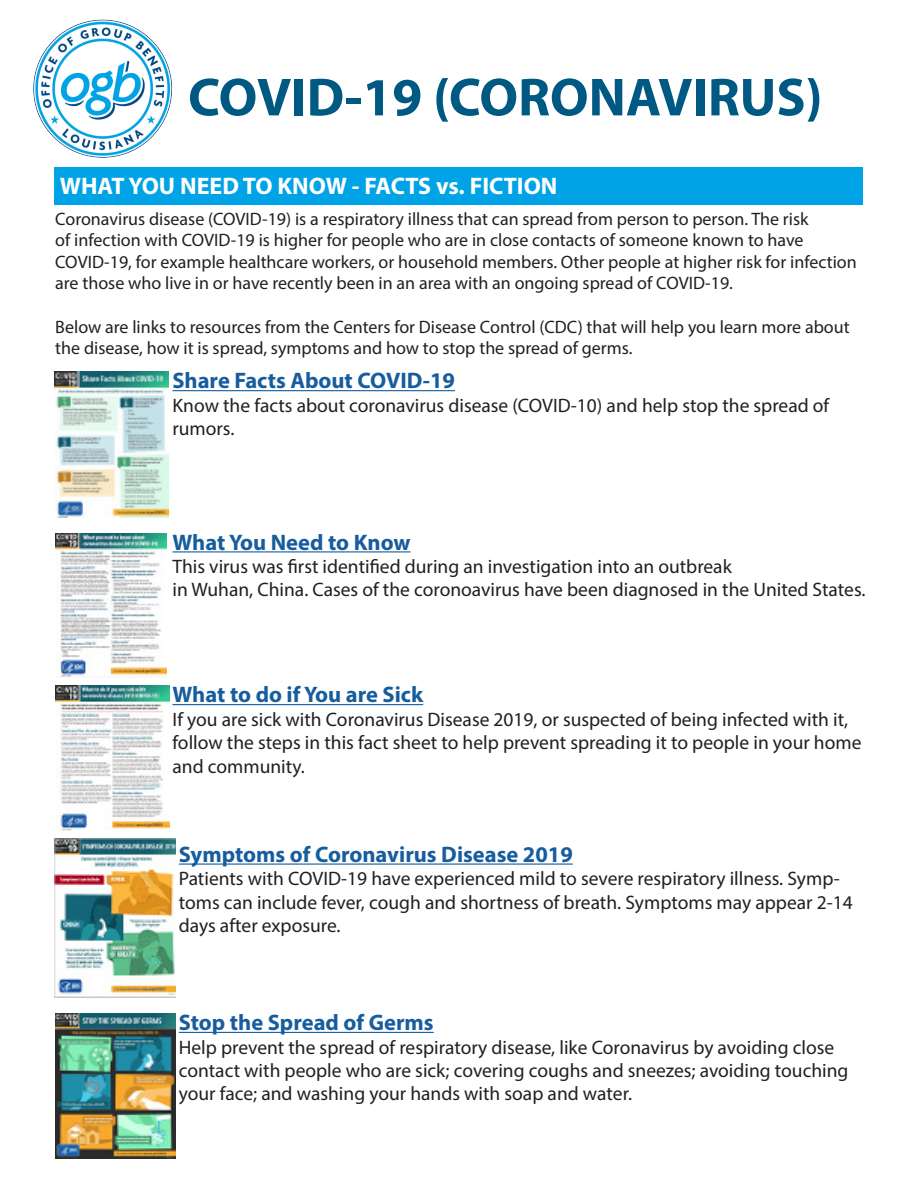
<style>
.page{position:relative;width:918px;height:1188px;background:#fff}
.page>*{position:absolute;margin:0;border:0;box-sizing:border-box;transform-origin:0 0}
.t1{font:700 54px "Myriad Pro";color:#005983}
.t2{font:700 24px "Myriad Pro";color:#fff}
.t3{font:700 22.5px "Myriad Pro";color:#175d9e}
.t4{font:19.5px/23.4px "Myriad Pro";color:#231f20}
.t5{font:18px/21.6px "Myriad Pro";color:#231f20}
</style>
<div class="page">
<img style="left:33px;top:19px;width:140px;height:139px">
<div style="left:54px;top:167px;width:808px;height:38px;background:#00a3e6"></div>
<img style="left:54px;top:372px;width:114px;height:145px">
<hr style="left:173px;top:390px;width:282px;height:1px;background:#175d9e">
<img style="left:56px;top:534px;width:111px;height:144px">
<hr style="left:173px;top:551px;width:238px;height:1px;background:#175d9e">
<img style="left:56px;top:686px;width:114px;height:145px">
<hr style="left:173px;top:704px;width:250px;height:1px;background:#175d9e">
<img style="left:54px;top:838px;width:122px;height:159px">
<hr style="left:179px;top:864px;width:394px;height:1px;background:#175d9e">
<img style="left:56px;top:1013px;width:120px;height:145px">
<hr style="left:179px;top:1032px;width:255px;height:1px;background:#175d9e">
<p class="t1" style="left:188px;top:62px;width:636px">COVID-19 (CORONAVIRUS)</p>
<p class="t2" style="left:60px;top:170px;width:499px">WHAT YOU NEED TO KNOW - FACTS vs. FICTION</p>
<p class="t5" style="left:55px;top:207px;width:803px">Coronavirus disease (COVID-19) is a respiratory illness that can spread from person to person. The risk<br>of infection with COVID-19 is higher for people who are in close contacts of someone known to have COVID-19, for example healthcare workers, or household members. Other people at higher risk for infection are those who live in or have recently been in an area with an ongoing spread of COVID-19.</p>
<p class="t5" style="left:55px;top:315px;width:796px">Below are links to resources from the Centers for Disease Control (CDC) that will help you learn more about the disease, how it is spread, symptoms and how to stop the spread of germs.</p>
<p class="t3" style="left:173px;top:366px;width:284px">Share Facts About COVID-19</p>
<p class="t4" style="left:173px;top:393px;width:658px">Know the facts about coronavirus disease (COVID-10) and help stop the spread of rumors.</p>
<p class="t2" style="left:69px;top:170px;width:647px">WHAT YOU NEED TO KNOW ABOUT YOUR HEALTH COVERAGE</p>
<p class="t3" style="left:173px;top:527px;width:240px">What You Need to Know</p>
<p class="t4" style="left:173px;top:555px;width:695px">This virus was first identified during an investigation into an outbreak<br>in Wuhan, China. Cases of the coronoavirus have been diagnosed in the United States.</p>
<p class="t3" style="left:173px;top:680px;width:252px">What to do if You are Sick</p>
<p class="t4" style="left:173px;top:707px;width:690px">If you are sick with Coronavirus Disease 2019, or suspected of being infected with it, follow the steps in this fact sheet to help prevent spreading it to people in your home and community.</p>
<p class="t3" style="left:179px;top:840px;width:396px">Symptoms of Coronavirus Disease 2019</p>
<p class="t4" style="left:179px;top:867px;width:675px">Patients with COVID-19 have experienced mild to severe respiratory illness. Symp&shy;toms can include fever, cough and shortness of breath. Symptoms may appear 2-14 days after exposure.</p>
<p class="t3" style="left:179px;top:1008px;width:256px">Stop the Spread of Germs</p>
<p class="t4" style="left:179px;top:1035px;width:671px">Help prevent the spread of respiratory disease, like Coronavirus by avoiding close contact with people who are sick; covering coughs and sneezes; avoiding touching your face; and washing your hands with soap and water.</p>
</div>
